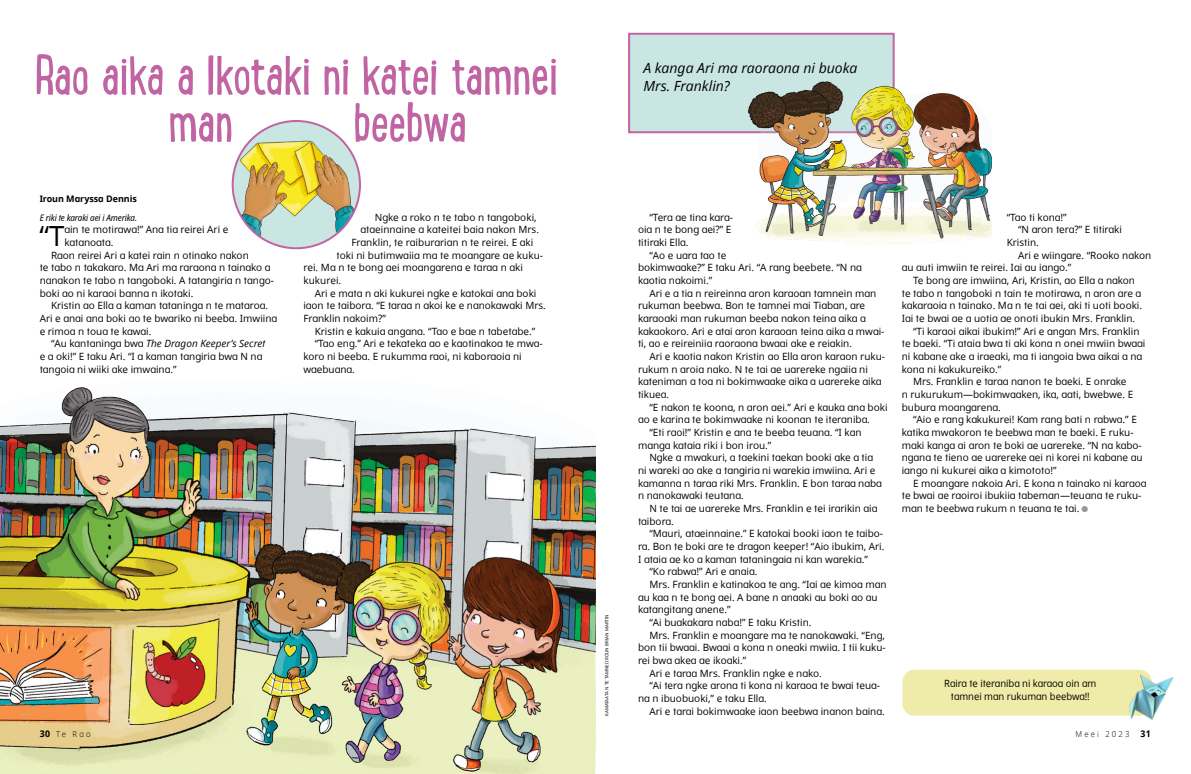
<style>
.page{position:relative;width:1191px;height:774px;background:#fff}
.page>*{position:absolute;margin:0;border:0;box-sizing:border-box;transform-origin:0 0}
.t1{font:60px "Lunch Box";letter-spacing:-.03em;color:#c164a3;scale:.95 1}
.p1_first{font:27.7px "Dots Solidlds Lat";color:#000}
.p1_kicker{font:italic 14px/18px "Dots Solidlds Lat";color:#000}
.p1{font:10px/12.7px "Dots Solidlds Lat";color:#000}
.p1_aside_info_first{font:10px/12.7px "Dots Solidlds Lat";color:#000;text-align:center;scale:.95 1}
.p1_first-2{font:10px/12.7px "Dots Solidlds Lat";color:#000}
.p1_bio{font:italic 9px "Dots Solid Condlds Lat";letter-spacing:-.01em;color:#000}
.p1_author-name{font:700 9px "Dots Solidlds Lat";letter-spacing:-.005em;color:#000}
.t2{font:300 8.2px "Dots Solidlds Lat";letter-spacing:.28em;color:#000;scale:.95 1}
.p1_figure_image_cred{font:4.5px "Dots Solidlds Lat";color:#000}
.s1{font-style:italic}
.s2{font-family:"Ding P Ilds Dpi";font-size:8.5px;color:#969798}
.s3{font-weight:700;font-size:9.2px}
</style>
<div class="page">
<div style="left:902px;top:670px;width:249px;height:46px;background:#eeeca8;border-radius:12px"></div>
<img style="left:0;top:387px;width:595px;height:387px">
<img style="left:1122px;top:673px;width:52px;height:47px">
<img style="left:233px;top:121px;width:127px;height:127px;border-radius:64px">
<div style="left:628px;top:33px;width:266px;height:100px;background:#c9e6e3;border:2px solid #c164a3"></div>
<img style="left:745px;top:77px;width:247px;height:168px">
<p class="t1" style="left:34px;top:33px;width:553px">Rao aika a Ikotaki ni katei tamnei</p>
<p class="p1_kicker" style="left:643px;top:59px;width:215px">A kanga Ari ma raoraona ni buoka<br>Mrs. Franklin?</p>
<p class="p1_author-name" style="left:40px;top:192px;width:99px">Iroun Maryssa Dennis</p>
<p class="t1" style="left:168px;top:80px;width:71px">man</p>
<p class="t1" style="left:353px;top:80px;width:122px">beebwa</p>
<p class="p1_bio" style="left:40px;top:211px;width:99px">E riki te karaki aei i Amerika.</p>
<p class="p1_first" style="left:39px;top:215px;width:27px">“T</p>
<p class="p1_first-2" style="left:64px;top:223px;width:165px">ain te motirawa!” Ana tia reirei Ari e katanoata.</p>
<p class="p1" style="left:40px;top:249px;width:236px;text-indent:11px">Raon reirei Ari a katei rain n otinako nakon<br>te tabo n takakaro. Ma Ari ma raraona n tainako a nanakon te tabo n tangoboki. A tatangiria n tango&shy;boki ao ni karaoi banna n ikotaki.</p>
<p class="p1" style="left:40px;top:299px;width:239px;text-indent:11px">Kristin ao Ella a kaman tataninga n te mataroa.<br>Ari e anai ana boki ao te bwariko ni beeba. Imwiina e rimoa n toua te kawai.</p>
<p class="p1" style="left:40px;top:337px;width:227px;text-indent:11px">“Au kantaninga bwa <span class="s1">The Dragon Keeper’s Secret </span>e a oki!” E taku Ari. “I a kaman tangiria bwa N na tangoia ni wiiki ake imwaina.”</p>
<p class="p1" style="left:375px;top:211px;width:163px">Ngke a roko n te tabo n tangoboki,</p>
<p class="p1" style="left:360px;top:223px;width:180px">ataeinnaine a kateitei baia nakon Mrs.</p>
<p class="p1" style="left:351px;top:236px;width:183px">Franklin, te raiburarian n te reirei. E aki</p>
<p class="p1" style="left:336px;top:249px;width:208px">toki ni butimwaiia ma te moangare ae kuku-</p>
<p class="p1" style="left:303px;top:261px;width:221px">rei. Ma n te bong aei moangarena e taraa n aki</p>
<p class="p1" style="left:303px;top:274px;width:39px">kukurei.</p>
<p class="p1" style="left:303px;top:287px;width:244px;text-indent:11px">Ari e mata n aki kukurei ngke e katokai ana boki iaon te taibora. “E taraa n akoi ke e nanokawaki Mrs.<br>Franklin nakoim?”</p>
<p class="p1" style="left:315px;top:325px;width:222px">Kristin e kakuia angana. “Tao e bae n tabetabe.”</p>
<p class="p1" style="left:303px;top:337px;width:241px;text-indent:11px">“Tao eng.” Ari e tekateka ao e kaotinakoa te mwa&shy;koro ni beeba. E rukumma raoi, ni kaboraoia ni waebuana.</p>
<p class="p1_figure_image_cred" style="left:603px;top:716px;width:103px;rotate:-90deg">KAMATAATA N TE TAMNEI IROUN BRIAN MARTIN</p>
<p class="p1" style="left:638px;top:211px;width:96px;text-indent:11px">“Tera ae tina kara&shy;oia n te bong aei?” E titiraki Ella.</p>
<p class="p1" style="left:638px;top:249px;width:225px;text-indent:11px">“Ao e uara tao te<br>bokimwaake?” E taku Ari. “A rang beebete. “N na kaotia nakoimi.”</p>
<p class="p1" style="left:638px;top:287px;width:248px;text-indent:11px">Ari e a tia n reireinna aron karaoan tamnein man rukuman beebwa. Bon te tamnei mai Tiaban, are karaoaki man rukuman beeba nakon teina aika a kakaokoro. Ari e atai aron karaoan teina aika a mwai&shy;ti, ao e reireiniia raoraona bwaai ake e reiakin.</p>
<p class="p1" style="left:638px;top:350px;width:248px;text-indent:11px">Ari e kaotia nakon Kristin ao Ella aron karaon ruku&shy;rukum n aroia nako. N te tai ae uarereke ngaiia ni kateniman a toa ni bokimwaake aika a uarereke aika tikuea.</p>
<p class="p1" style="left:638px;top:401px;width:251px;text-indent:11px">“E nakon te koona, n aron aei.” Ari e kauka ana boki ao e karina te bokimwaake ni koonan te iteraniba.</p>
<p class="p1" style="left:638px;top:426px;width:225px;text-indent:11px">“Eti raoi!” Kristin e ana te beeba teuana. “I kan manga kataia riki i bon irou.”</p>
<p class="p1" style="left:638px;top:451px;width:245px;text-indent:11px">Ngke a mwakuri, a taekini taekan booki ake a tia ni wareki ao ake a tangiria ni warekia imwiina. Ari e kamanna n taraa riki Mrs. Franklin. E bon taraa naba n nanokawaki teutana.</p>
<p class="p1" style="left:638px;top:502px;width:241px;text-indent:11px">N te tai ae uarereke Mrs. Franklin e tei irarikin aia taibora.</p>
<p class="p1" style="left:638px;top:527px;width:248px;text-indent:11px">“Mauri, ataeinnaine.” E katokai booki iaon te taibo&shy;ra. Bon te boki are te dragon keeper! “Aio ibukim, Ari.<br>I ataia ae ko a kaman tataningaia ni kan warekia.”</p>
<p class="p1" style="left:649px;top:565px;width:110px">“Ko rabwa!” Ari e anaia.</p>
<p class="p1" style="left:638px;top:578px;width:250px;text-indent:11px">Mrs. Franklin e katinakoa te ang. “Iai ae kimoa man au kaa n te bong aei. A bane n anaaki au boki ao au katangitang anene.”</p>
<p class="p1" style="left:649px;top:616px;width:164px">“Ai buakakara naba!” E taku Kristin.</p>
<p class="p1" style="left:638px;top:629px;width:249px;text-align:justify;text-indent:11px">Mrs. Franklin e moangare ma te nanokawaki. “Eng, bon tii bwaai. Bwaai a kona n oneaki mwiia. I tii kuku&shy;rei bwa akea ae ikoaki.”</p>
<p class="p1" style="left:649px;top:667px;width:174px">Ari e taraa Mrs. Franklin ngke e nako.</p>
<p class="p1" style="left:638px;top:679px;width:244px;text-indent:11px">“Ai tera ngke arona ti kona ni karaoa te bwai teua&shy;na n ibuobuoki,” e taku Ella.</p>
<p class="p1" style="left:649px;top:705px;width:237px">Ari e tarai bokimwaake iaon beebwa inanon baina.</p>
<p class="p1" style="left:1006px;top:211px;width:62px">“Tao ti kona!”</p>
<p class="p1" style="left:1006px;top:223px;width:117px;text-indent:11px">“N aron tera?” E titiraki<br>Kristin.</p>
<p class="p1" style="left:901px;top:249px;width:251px;text-indent:116px">Ari e wiingare. “Rooko nakon au auti imwiin te reirei. Iai au iango.”</p>
<p class="p1" style="left:901px;top:274px;width:242px;text-indent:11px">Te bong are imwiina, Ari, Kristin, ao Ella a nakon te tabo n tangoboki n tain te motirawa, n aron are a kakaraoia n tainako. Ma n te tai aei, aki ti uoti booki.<br>Iai te bwai ae a uotia ae onoti ibukin Mrs. Franklin.</p>
<p class="p1" style="left:901px;top:325px;width:245px;text-indent:11px">“Ti karaoi aikai ibukim!” Ari e angan Mrs. Franklin te baeki. “Ti ataia bwa ti aki kona n onei mwiin bwaai ni kabane ake a iraeaki, ma ti iangoia bwa aikai a na kona ni kakukureiko.”</p>
<p class="p1" style="left:901px;top:375px;width:233px;text-indent:11px">Mrs. Franklin e taraa nanon te baeki. E onrake n rukurukum—bokimwaaken, ika, aati, bwebwe. E bubura moangarena.</p>
<p class="p1" style="left:901px;top:413px;width:242px;text-indent:11px">“Aio e rang kakukurei! Kam rang bati n rabwa.” E katika mwakoron te beebwa man te baeki. E ruku&shy;maki kanga ai aron te boki ae uarereke. “N na kabo&shy;ngana te tieno ae uarereke aei ni korei ni kabane au iango ni kukurei aika a kimototo!”</p>
<p class="p1" style="left:901px;top:477px;width:246px;text-indent:11px">E moangare nakoia Ari. E kona n tainako ni karaoa te bwai ae raoiroi ibukiia tabeman—teuana te ruku&shy;man te beebwa rukum n teuana te tai. <span class="s2">●</span></p>
<p class="p1_aside_info_first" style="left:944px;top:677px;width:162px">Raira te iteraniba ni karaoa oin am tamnei man rukuman beebwa!!</p>
<p class="t2" style="left:40px;top:728px;width:55px"><span class="s3">30</span> Te Rao</p>
<p class="t2" style="left:1075px;top:728px;width:81px">Meei 2023 <span class="s3">31</span></p>
</div>
